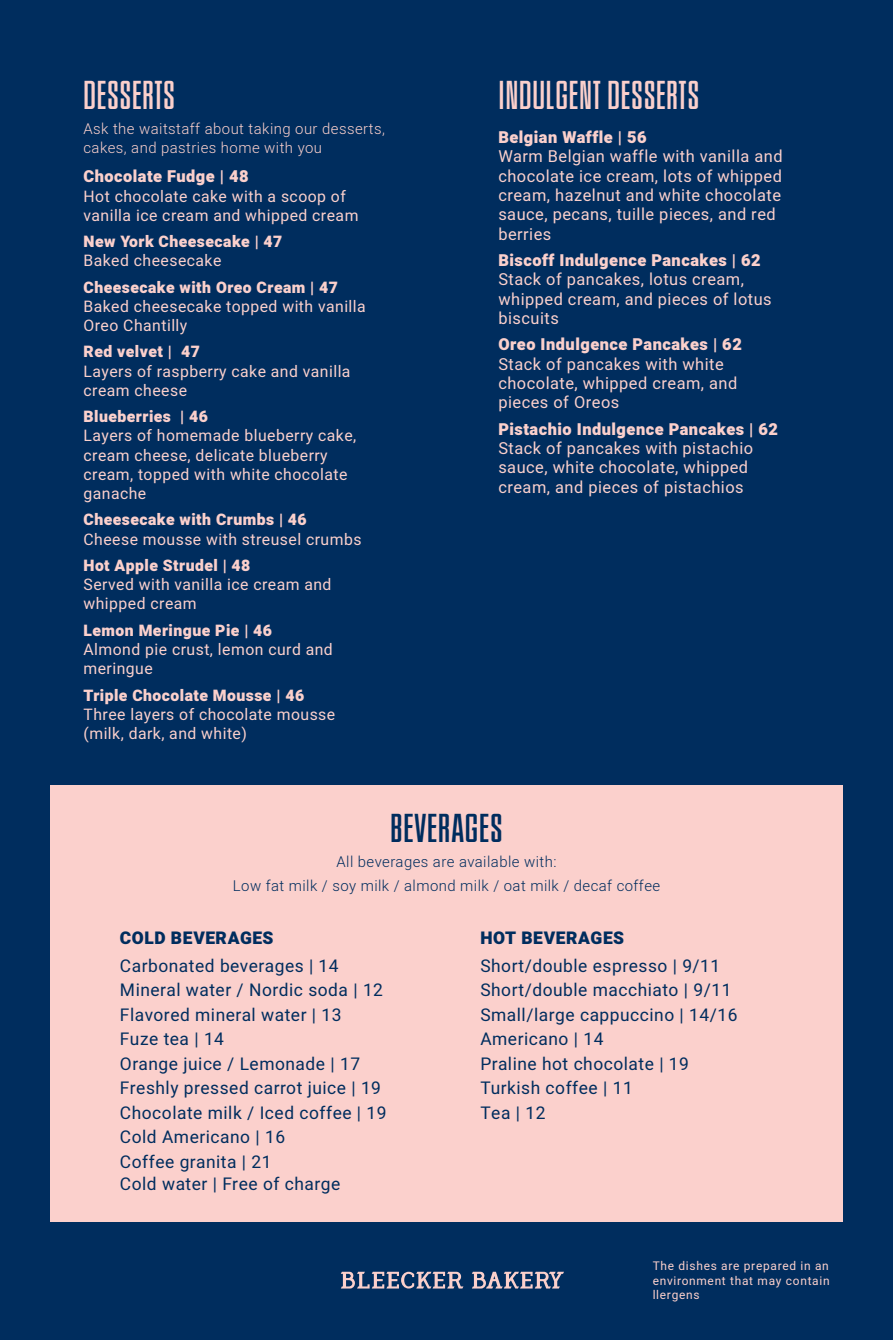
<style>
.page{position:relative;width:893px;height:1340px;background:#fff}
.page>*{position:absolute;margin:0;border:0;box-sizing:border-box;transform-origin:0 0}
.t1{font:44.62px "Bar Lev AAA";letter-spacing:.02em;color:#fbd0cc;scale:.94 1}
.t2{font:44.62px "Bar Lev AAA";letter-spacing:.02em;color:#002d5e}
.t3{font:17.32px/24.5px "Heebo";letter-spacing:.03em;color:#002d5e}
.t4{font:900 17.32px "Heebo";letter-spacing:.03em;color:#002d5e}
.t5{font:16.45px/19.4px "Heebo";letter-spacing:.03em;color:#fbd0cc}
.t6{font:900 16.45px "Heebo";letter-spacing:.03em;color:#fbd0cc}
.t7{font:15.75px/19.2px "Heebo";letter-spacing:.03em;color:#fbd0cc}
.t8{font:900 15.75px "Heebo";letter-spacing:.03em;color:#fbd0cc}
.t9{font:300 14.88px/23.6px "Heebo";letter-spacing:.03em;color:#002d5e;text-align:center}
.t10{font:300 14.88px/19.4px "Heebo";letter-spacing:.03em;color:#fbd0cc}
.t11{font:11.9px/14.9px "Heebo";letter-spacing:.06em;color:#fbd0cc;text-align:justify}
</style>
<div class="page">
<div style="left:0;top:0;width:893px;height:1339px;background:#002d5e"></div>
<div style="left:50px;top:785px;width:793px;height:436px;background:#fbd0cc"></div>
<svg style="left:341px;top:1271px;width:122px;height:17px"></svg>
<svg style="left:472px;top:1271px;width:92px;height:17px"></svg>
<h1 class="t1" style="left:84px;top:70px;width:99px">DESSERTS</h1>
<p class="t10" style="left:84px;top:118px;width:303px">Ask the waitstaff about taking our desserts, cakes, and pastries home with you</p>
<p class="t6" style="left:84px;top:165px;width:167px">Chocolate Fudge | 48</p>
<p class="t7" style="left:84px;top:186px;width:276px">Hot chocolate cake with a scoop of vanilla ice cream and whipped cream</p>
<p class="t8" style="left:84px;top:230px;width:200px">New York Cheesecake | 47</p>
<p class="t7" style="left:84px;top:251px;width:139px">Baked cheesecake</p>
<p class="t8" style="left:84px;top:276px;width:256px">Cheesecake with Oreo Cream | 47</p>
<p class="t7" style="left:84px;top:296px;width:284px">Baked cheesecake topped with vanilla<br>Oreo Chantilly</p>
<p class="t8" style="left:84px;top:341px;width:118px">Red velvet | 47</p>
<p class="t7" style="left:84px;top:361px;width:269px">Layers of raspberry cake and vanilla cream cheese</p>
<p class="t8" style="left:84px;top:405px;width:126px">Blueberries | 46</p>
<p class="t7" style="left:84px;top:426px;width:274px">Layers of homemade blueberry cake, cream cheese, delicate blueberry cream, topped with white chocolate ganache</p>
<p class="t8" style="left:84px;top:509px;width:225px">Cheesecake with Crumbs | 46</p>
<p class="t7" style="left:84px;top:529px;width:279px">Cheese mousse with streusel crumbs</p>
<p class="t8" style="left:84px;top:554px;width:168px">Hot Apple Strudel | 48</p>
<p class="t7" style="left:84px;top:575px;width:249px">Served with vanilla ice cream and whipped cream</p>
<p class="t8" style="left:84px;top:619px;width:190px">Lemon Meringue Pie | 46</p>
<p class="t7" style="left:84px;top:639px;width:251px">Almond pie crust, lemon curd and meringue</p>
<p class="t8" style="left:84px;top:684px;width:222px">Triple Chocolate Mousse | 46</p>
<p class="t7" style="left:84px;top:704px;width:253px">Three layers of chocolate mousse (milk, dark, and white)</p>
<h1 class="t1" style="left:498px;top:70px;width:215px">INDULGENT DESSERTS</h1>
<p class="t6" style="left:498px;top:126px;width:150px">Belgian Waffle | 56</p>
<p class="t5" style="left:498px;top:147px;width:286px">Warm Belgian waffle with vanilla and chocolate ice cream, lots of whipped cream, hazelnut and white chocolate sauce, pecans, tuille pieces, and red berries</p>
<p class="t6" style="left:498px;top:249px;width:264px">Biscoff Indulgence Pancakes | 62</p>
<p class="t5" style="left:498px;top:270px;width:275px">Stack of pancakes, lotus cream, whipped cream, and pieces of lotus biscuits</p>
<p class="t6" style="left:498px;top:333px;width:245px">Oreo Indulgence Pancakes | 62</p>
<p class="t5" style="left:498px;top:354px;width:241px">Stack of pancakes with white chocolate, whipped cream, and pieces of Oreos</p>
<p class="t6" style="left:498px;top:417px;width:281px">Pistachio Indulgence Pancakes | 62</p>
<p class="t5" style="left:498px;top:438px;width:256px">Stack of pancakes with pistachio sauce, white chocolate, whipped cream, and pieces of pistachios</p>
<h1 class="t2" style="left:390px;top:803px;width:113px">BEVERAGES</h1>
<p class="t9" style="left:233px;top:850px;width:429px">All beverages are available with:<br>Low fat milk / soy milk / almond milk / oat milk / decaf coffee</p>
<p class="t4" style="left:480px;top:925px;width:145px">HOT BEVERAGES</p>
<p class="t3" style="left:480px;top:953px;width:259px">Short/double espresso | 9/11<br>Short/double macchiato | 9/11<br>Small/large cappuccino | 14/16<br>Americano | 14<br>Praline hot chocolate | 19<br>Turkish coffee | 11<br>Tea | 12</p>
<p class="t4" style="left:120px;top:925px;width:155px">COLD BEVERAGES</p>
<p class="t3" style="left:120px;top:953px;width:268px">Carbonated beverages | 14<br>Mineral water / Nordic soda | 12<br>Flavored mineral water | 13<br>Fuze tea | 14<br>Orange juice / Lemonade | 17<br>Freshly pressed carrot juice | 19<br>Chocolate milk / Iced coffee | 19<br>Cold Americano | 16<br>Coffee granita | 21</p>
<p class="t3" style="left:120px;top:1171px;width:222px">Cold water | Free of charge</p>
<p class="t11" style="left:653px;top:1257px;width:178px">The dishes are prepared in an environment that may contain llergens</p>
</div>
